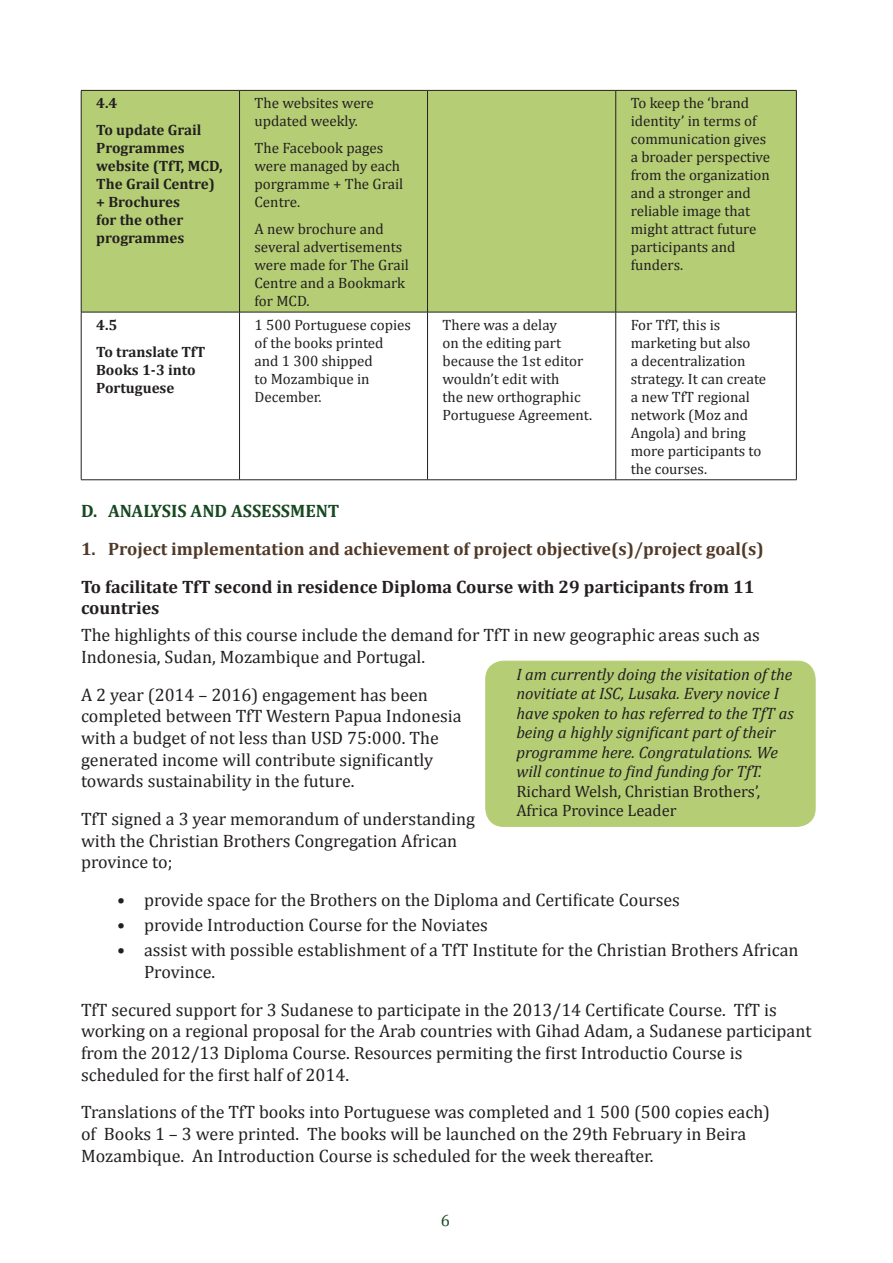
<style>
.page{position:relative;width:893px;height:1263px;background:#fff}
.page>*{position:absolute;margin:0;border:0;box-sizing:border-box;transform-origin:0 0}
.cambria_text{font:18px/21.6px "Cambria";color:#231f20}
.cambria_text-2{font:700 18px/21.6px "Cambria";color:#231f20}
.title_cambria_smalle{font:700 18px "Cambria";color:#503927}
.cambria_title{font:700 18px "Cambria";color:#174921}
.table_inside_10_12{font:italic 16.5px/19.5px "Cambria";color:#231f20}
.t1{font:16.5px "Cambria";color:#174921}
.table_inside_10_12-2{font:15px/18px "Cambria";color:#231f20}
.table_inside_10_12-3{font:700 15px/18px "Cambria";color:#231f20}
.s1{font-style:normal}
</style>
<div class="page">
<div style="left:82px;top:90px;width:714px;height:222px;background:#b5ce75"></div>
<hr style="left:81px;top:90px;width:159px;height:1px;background:#231f20">
<hr style="left:240px;top:90px;width:187px;height:1px;background:#231f20">
<hr style="left:239px;top:91px;width:1px;height:221px;background:#231f20">
<hr style="left:428px;top:90px;width:188px;height:1px;background:#231f20">
<hr style="left:427px;top:91px;width:1px;height:221px;background:#231f20">
<hr style="left:616px;top:90px;width:180px;height:1px;background:#231f20">
<hr style="left:615px;top:91px;width:1px;height:221px;background:#231f20">
<hr style="left:81px;top:312px;width:159px;height:1px;background:#231f20">
<hr style="left:240px;top:312px;width:187px;height:1px;background:#231f20">
<hr style="left:239px;top:312px;width:1px;height:168px;background:#231f20">
<hr style="left:428px;top:312px;width:188px;height:1px;background:#231f20">
<hr style="left:427px;top:312px;width:1px;height:168px;background:#231f20">
<hr style="left:616px;top:312px;width:180px;height:1px;background:#231f20">
<hr style="left:615px;top:312px;width:1px;height:168px;background:#231f20">
<hr style="left:81px;top:479px;width:159px;height:1px;background:#231f20">
<hr style="left:240px;top:479px;width:187px;height:1px;background:#231f20">
<hr style="left:428px;top:479px;width:188px;height:1px;background:#231f20">
<hr style="left:616px;top:479px;width:180px;height:1px;background:#231f20">
<hr style="left:81px;top:91px;width:1px;height:221px;background:#231f20">
<hr style="left:81px;top:312px;width:1px;height:168px;background:#231f20">
<hr style="left:796px;top:91px;width:1px;height:221px;background:#231f20">
<hr style="left:796px;top:312px;width:1px;height:168px;background:#231f20">
<div style="left:486px;top:661px;width:329px;height:165px;background:#b5ce75;border-radius:18px"></div>
<div style="left:486px;top:661px;width:329px;height:165px;border:1px solid #b5ce75;border-radius:18px"></div>
<p class="table_inside_10_12-3" style="left:96px;top:93px;width:23px">4.4</p>
<p class="table_inside_10_12-3" style="left:96px;top:120px;width:128px">To update Grail<br>Programmes website (TfT, MCD,<br>The Grail Centre) + Brochures<br>for the other programmes</p>
<p class="table_inside_10_12-2" style="left:255px;top:94px;width:121px">The websites were updated weekly.</p>
<p class="table_inside_10_12-2" style="left:255px;top:139px;width:150px">The Facebook pages were managed by each porgramme + The Grail<br>Centre.</p>
<p class="table_inside_10_12-2" style="left:255px;top:220px;width:156px">A new brochure and several advertisements were made for The Grail<br>Centre and a Bookmark for MCD.</p>
<p class="table_inside_10_12-2" style="left:631px;top:94px;width:141px">To keep the ‘brand identity’ in terms of communication gives a broader perspective from the organization and a stronger and reliable image that might attract future participants and funders.</p>
<p class="table_inside_10_12-2" style="left:255px;top:316px;width:158px">1 500 Portuguese copies of the books printed and 1 300 shipped<br>to Mozambique in<br>December.</p>
<p class="table_inside_10_12-2" style="left:442px;top:316px;width:151px">There was a delay<br>on the editing part because the 1st editor wouldn’t edit with<br>the new orthographic<br>Portuguese Agreement.</p>
<p class="table_inside_10_12-2" style="left:631px;top:316px;width:137px">For TfT, this is marketing but also<br>a decentralization strategy. It can create a new TfT regional network (Moz and<br>Angola) and bring more participants to the courses.</p>
<p class="cambria_title" style="left:81px;top:498px;width:260px">D. ANALYSIS AND ASSESSMENT</p>
<p class="title_cambria_smalle" style="left:81px;top:536px;width:684px">1. Project implementation and achievement of project objective(s)/project goal(s)</p>
<p class="cambria_text-2" style="left:81px;top:575px;width:675px">To facilitate TfT second in residence Diploma Course with 29 participants from 11 countries</p>
<p class="cambria_text" style="left:81px;top:624px;width:680px">The highlights of this course include the demand for TfT in new geographic areas such as<br>Indonesia, Sudan, Mozambique and Portugal.</p>
<p class="cambria_text" style="left:81px;top:684px;width:382px">A 2 year (2014 – 2016) engagement has been completed between TfT Western Papua Indonesia with a budget of not less than USD 75:000. The generated income will contribute significantly towards sustainability in the future.</p>
<p class="cambria_text" style="left:81px;top:808px;width:396px">TfT signed a 3 year memorandum of understanding with the Christian Brothers Congregation African province to;</p>
<p class="cambria_text" style="left:117px;top:889px;width:564px">• provide space for the Brothers on the Diploma and Certificate Courses</p>
<p class="cambria_text" style="left:117px;top:914px;width:372px">• provide Introduction Course for the Noviates</p>
<p class="cambria_text" style="left:144px;top:939px;width:656px;text-indent:-27px">• assist with possible establishment of a TfT Institute for the Christian Brothers African<br>Province.</p>
<p class="cambria_text" style="left:81px;top:999px;width:732px">TfT secured support for 3 Sudanese to participate in the 2013/14 Certificate Course. TfT is working on a regional proposal for the Arab countries with Gihad Adam, a Sudanese participant from the 2012/13 Diploma Course. Resources permiting the first Introductio Course is scheduled for the first half of 2014.</p>
<p class="cambria_text" style="left:81px;top:1101px;width:691px">Translations of the TfT books into Portuguese was completed and 1 500 (500 copies each) of Books 1 – 3 were printed. The books will be launched on the 29th February in Beira<br>Mozambique. An Introduction Course is scheduled for the week thereafter.</p>
<p class="table_inside_10_12-3" style="left:96px;top:315px;width:23px">4.5</p>
<p class="table_inside_10_12-3" style="left:96px;top:342px;width:111px">To translate TfT<br>Books 1-3 into<br>Portuguese</p>
<p class="table_inside_10_12" style="left:516px;top:664px;width:279px">I am currently doing the visitation of the novitiate at ISC, Lusaka. Every novice I have spoken to has referred to the TfT as being a highly significant part of their programme here. Congratulations. We will continue to find funding for TfT.<br><span class="s1">Richard Welsh, Christian Brothers’, Africa Province Leader</span></p>
<p class="t1" style="left:441px;top:1210px;width:11px">6</p>
</div>
